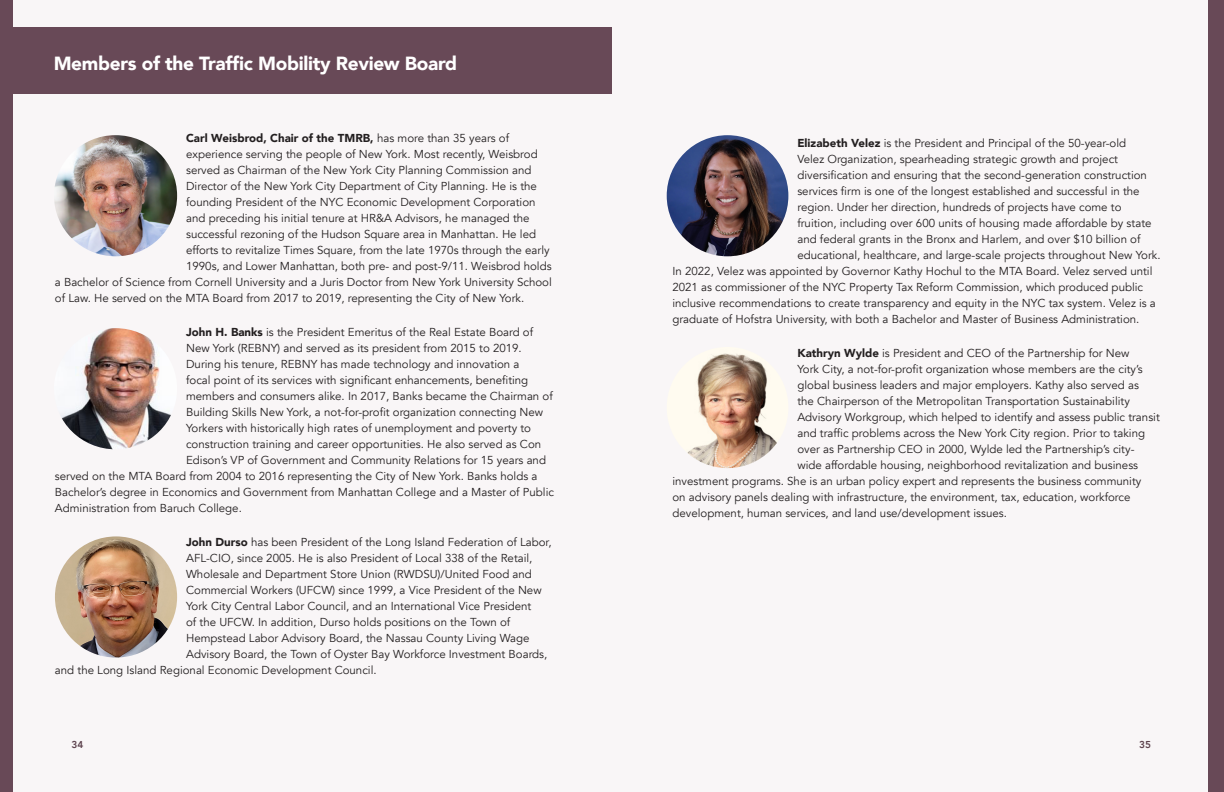
<style>
.page{position:relative;width:1224px;height:792px;background:#f9f6f7}
.page>*{position:absolute;margin:0;border:0;box-sizing:border-box;transform-origin:0 0}
.t1{font:900 19px "Avenir";letter-spacing:-.015em;color:#fff}
.copy{font:11.5px "Avenir";color:#231f20}
.copy-2{font:900 11.5px "Avenir";color:#231f20}
.t2{font:800 10px "Avenir";color:#5d424d}
.s1{font-weight:400}
.s2{font-weight:900}
</style>
<div class="page">
<div style="left:1209px;top:0;width:15px;height:792px;background:#684957"></div>
<div style="left:0;top:0;width:13px;height:792px;background:#684957"></div>
<div style="left:13px;top:27px;width:599px;height:67px;background:#684957"></div>
<img style="left:54px;top:135px;width:123px;height:121px">
<img style="left:667px;top:135px;width:121px;height:121px;border-radius:61px">
<img style="left:55px;top:536px;width:122px;height:122px">
<img style="left:61px;top:328px;width:110px;height:121px">
<img style="left:667px;top:347px;width:121px;height:121px;border-radius:61px">
<p class="t1" style="left:54px;top:47px;width:405px">Members of the Traffic Mobility Review Board</p>
<p class="copy-2" style="left:186px;top:128px;width:325px">Carl Weisbrod, Chair of the TMRB, <span class="s1">has more than 35 years of</span></p>
<p class="copy" style="left:186px;top:148px;width:353px">experience serving the people of New York. Most recently, Weisbrod</p>
<p class="copy" style="left:186px;top:164px;width:347px">served as Chairman of the New York City Planning Commission and</p>
<p class="copy" style="left:186px;top:180px;width:352px">Director of the New York City Department of City Planning. He is the</p>
<p class="copy" style="left:186px;top:196px;width:351px">founding President of the NYC Economic Development Corporation</p>
<p class="copy" style="left:186px;top:212px;width:345px">and preceding his initial tenure at HR&amp;A Advisors, he managed the</p>
<p class="copy" style="left:186px;top:228px;width:351px">successful rezoning of the Hudson Square area in Manhattan. He led</p>
<p class="copy" style="left:186px;top:244px;width:365px">efforts to revitalize Times Square, from the late 1970s through the early</p>
<p class="copy" style="left:186px;top:260px;width:367px">1990s, and Lower Manhattan, both pre- and post-9/11. Weisbrod holds</p>
<p class="copy" style="left:55px;top:276px;width:498px">a Bachelor of Science from Cornell University and a Juris Doctor from New York University School</p>
<p class="copy" style="left:55px;top:292px;width:471px">of Law. He served on the MTA Board from 2017 to 2019, representing the City of New York.</p>
<p class="copy" style="left:186px;top:326px;width:349px"><span class="s2">John H. Banks</span> is the President Emeritus of the Real Estate Board of</p>
<p class="copy" style="left:186px;top:342px;width:337px">New York (REBNY) and served as its president from 2015 to 2019.</p>
<p class="copy" style="left:186px;top:358px;width:335px">During his tenure, REBNY has made technology and innovation a</p>
<p class="copy" style="left:186px;top:374px;width:344px">focal point of its services with significant enhancements, benefiting</p>
<p class="copy" style="left:186px;top:390px;width:368px">members and consumers alike. In 2017, Banks became the Chairman of</p>
<p class="copy" style="left:186px;top:406px;width:359px">Building Skills New York, a not-for-profit organization connecting New</p>
<p class="copy" style="left:186px;top:422px;width:346px">Yorkers with historically high rates of unemployment and poverty to</p>
<p class="copy" style="left:186px;top:438px;width:357px">construction training and career opportunities. He also served as Con</p>
<p class="copy" style="left:186px;top:454px;width:361px">Edison’s VP of Government and Community Relations for 15 years and</p>
<p class="copy" style="left:55px;top:470px;width:484px">served on the MTA Board from 2004 to 2016 representing the City of New York. Banks holds a</p>
<p class="copy" style="left:55px;top:486px;width:501px">Bachelor’s degree in Economics and Government from Manhattan College and a Master of Public</p>
<p class="copy" style="left:55px;top:502px;width:188px">Administration from Baruch College.</p>
<p class="copy" style="left:186px;top:536px;width:367px"><span class="s2">John Durso</span> has been President of the Long Island Federation of Labor,</p>
<p class="copy" style="left:186px;top:552px;width:348px">AFL-CIO, since 2005. He is also President of Local 338 of the Retail,</p>
<p class="copy" style="left:186px;top:568px;width:347px">Wholesale and Department Store Union (RWDSU)/United Food and</p>
<p class="copy" style="left:186px;top:584px;width:357px">Commercial Workers (UFCW) since 1999, a Vice President of the New</p>
<p class="copy" style="left:186px;top:600px;width:347px">York City Central Labor Council, and an International Vice President</p>
<p class="copy" style="left:186px;top:616px;width:326px">of the UFCW. In addition, Durso holds positions on the Town of</p>
<p class="copy" style="left:186px;top:632px;width:345px">Hempstead Labor Advisory Board, the Nassau County Living Wage</p>
<p class="copy" style="left:186px;top:648px;width:363px">Advisory Board, the Town of Oyster Bay Workforce Investment Boards,</p>
<p class="copy" style="left:55px;top:664px;width:323px">and the Long Island Regional Economic Development Council.</p>
<p class="copy" style="left:797px;top:136px;width:330px"><span class="s2">Elizabeth Velez</span> is the President and Principal of the 50-year-old</p>
<p class="copy" style="left:797px;top:152px;width:322px">Velez Organization, spearheading strategic growth and project</p>
<p class="copy" style="left:797px;top:168px;width:351px">diversification and ensuring that the second-generation construction</p>
<p class="copy" style="left:797px;top:184px;width:344px">services firm is one of the longest established and successful in the</p>
<p class="copy" style="left:797px;top:200px;width:326px">region. Under her direction, hundreds of projects have come to</p>
<p class="copy" style="left:797px;top:216px;width:356px">fruition, including over 600 units of housing made affordable by state</p>
<p class="copy" style="left:797px;top:232px;width:345px">and federal grants in the Bronx and Harlem, and over $10 billion of</p>
<p class="copy" style="left:797px;top:248px;width:365px">educational, healthcare, and large-scale projects throughout New York.</p>
<p class="copy" style="left:672px;top:264px;width:482px">In 2022, Velez was appointed by Governor Kathy Hochul to the MTA Board. Velez served until</p>
<p class="copy" style="left:672px;top:280px;width:472px">2021 as commissioner of the NYC Property Tax Reform Commission, which produced public</p>
<p class="copy" style="left:672px;top:296px;width:485px">inclusive recommendations to create transparency and equity in the NYC tax system. Velez is a</p>
<p class="copy" style="left:672px;top:312px;width:468px">graduate of Hofstra University, with both a Bachelor and Master of Business Administration.</p>
<p class="copy" style="left:797px;top:346px;width:334px"><span class="s2">Kathryn Wylde</span> is President and CEO of the Partnership for New</p>
<p class="copy" style="left:797px;top:362px;width:347px">York City, a not-for-profit organization whose members are the city’s</p>
<p class="copy" style="left:797px;top:378px;width:343px">global business leaders and major employers. Kathy also served as</p>
<p class="copy" style="left:797px;top:394px;width:334px">the Chairperson of the Metropolitan Transportation Sustainability</p>
<p class="copy" style="left:797px;top:410px;width:364px">Advisory Workgroup, which helped to identify and assess public transit</p>
<p class="copy" style="left:797px;top:426px;width:349px">and traffic problems across the New York City region. Prior to taking</p>
<p class="copy" style="left:797px;top:442px;width:339px">over as Partnership CEO in 2000, Wylde led the Partnership’s city-</p>
<p class="copy" style="left:797px;top:458px;width:342px">wide affordable housing, neighborhood revitalization and business</p>
<p class="copy" style="left:672px;top:474px;width:470px">investment programs. She is an urban policy expert and represents the business community</p>
<p class="copy" style="left:672px;top:490px;width:460px">on advisory panels dealing with infrastructure, the environment, tax, education, workforce</p>
<p class="copy" style="left:672px;top:506px;width:336px">development, human services, and land use/development issues.</p>
<p class="t2" style="left:72px;top:737px;width:13px">34</p>
<p class="t2" style="left:1139px;top:737px;width:13px">35</p>
</div>
